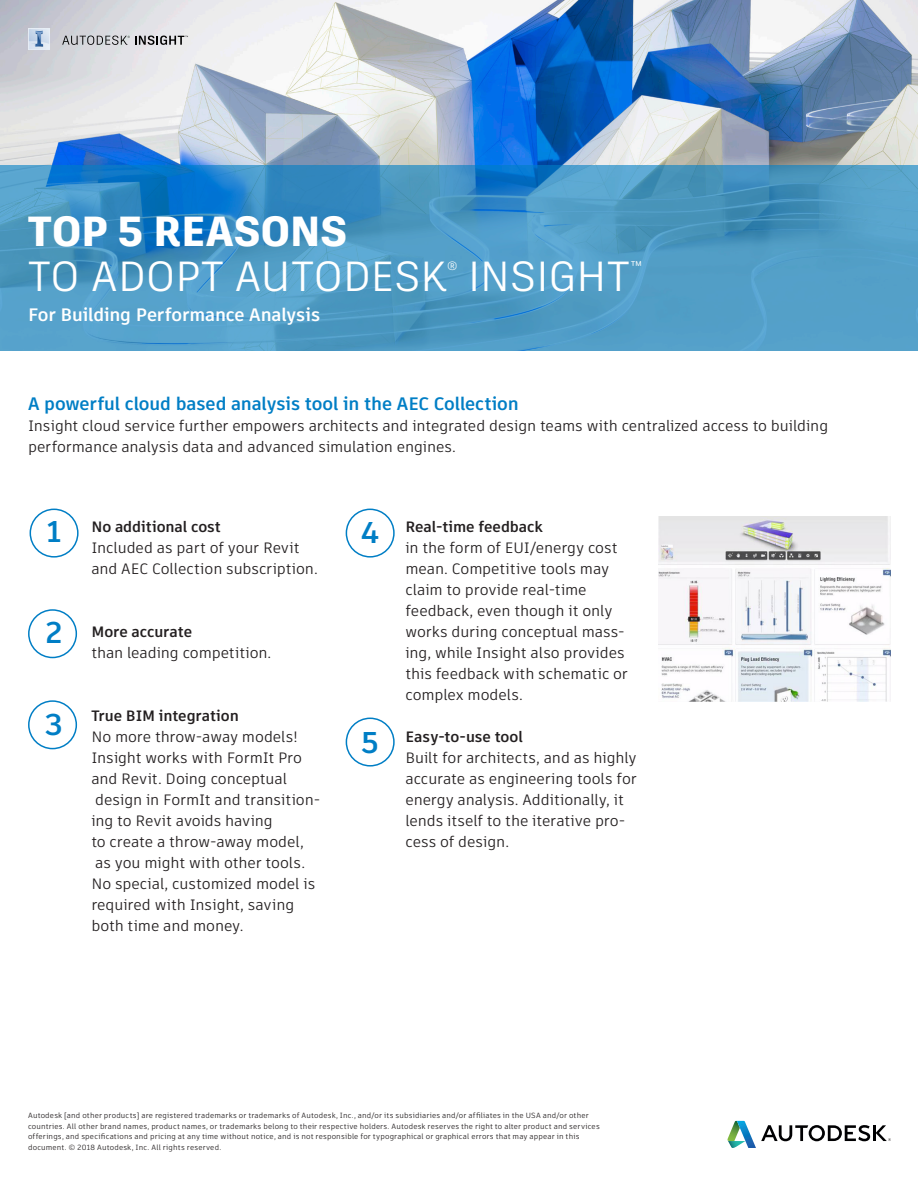
<style>
.page{position:relative;width:918px;height:1188px;background:#fff}
.page>*{position:absolute;margin:0;border:0;box-sizing:border-box;transform-origin:0 0}
.Headline{font:42px/45px "Artifakt Legend";letter-spacing:-.015em;color:#fff}
.Body_Text{font:700 30px "Artifakt Element";color:#007ec5}
.Courtesy_Statement_t{font:700 18px "Artifakt Element";letter-spacing:-.005em;color:#007ec5}
.Courtesy_Statement_t-2{font:700 18px "Artifakt Element";letter-spacing:-.01em;color:#fff}
.Body_Text-2{font:15px/21px "Artifakt Element";letter-spacing:-.01em;color:#231f20}
.Body_Text-3{font:700 15px "Artifakt Element";letter-spacing:-.005em;color:#231f20}
.Headline-2{font:12px "Artifakt Legend";color:#fff}
.Legal_Copy{font:7.5px/10.5px "Artifakt Element";letter-spacing:.02em;color:#231f20}
.s1{font-weight:900}
.s2{font-weight:700}
</style>
<div class="page">
<hr style="left:873px;top:1125px;width:3px;height:16px;background:#000002">
<svg style="left:876px;top:1125px;width:15px;height:16px"></svg>
<svg style="left:727px;top:1121px;width:143px;height:27px"></svg>
<img style="left:0;top:1px;width:918px;height:164px">
<img style="left:28px;top:28px;width:22px;height:22px">
<svg style="left:62px;top:36px;width:126px;height:9px"></svg>
<svg style="left:0;top:165px;width:918px;height:186px;fill:#519ec7"></svg>
<img style="left:659px;top:517px;width:232px;height:185px">
<div style="left:30px;top:509px;width:49px;height:49px;border:2px solid #007ec5;border-radius:50%"></div>
<div style="left:346px;top:509px;width:49px;height:49px;border:2px solid #007ec5;border-radius:50%"></div>
<div style="left:346px;top:718px;width:49px;height:49px;border:2px solid #007ec5;border-radius:50%"></div>
<div style="left:28px;top:609px;width:49px;height:49px;border:2px solid #007ec5;border-radius:50%"></div>
<div style="left:28px;top:700px;width:49px;height:49px;border:2px solid #007ec5;border-radius:50%"></div>
<p class="Headline" style="left:28px;top:209px;width:421px"><span class="s1">TOP 5 REASONS<br></span>TO ADOPT AUTODESK</p>
<p class="Headline-2" style="left:447px;top:258px;width:13px">®</p>
<p class="Headline" style="left:468px;top:254px;width:164px">INSIGHT</p>
<p class="Headline-2" style="left:630px;top:258px;width:13px">™</p>
<p class="Courtesy_Statement_t-2" style="left:28px;top:302px;width:294px">For Building Performance Analysis</p>
<p class="Courtesy_Statement_t" style="left:28px;top:391px;width:492px">A powerful cloud based analysis tool in the AEC Collection</p>
<p class="Body_Text-2" style="left:28px;top:416px;width:802px">Insight cloud service further empowers architects and integrated design teams with centralized access to building performance analysis data and advanced simulation engines.</p>
<p class="Body_Text" style="left:47px;top:510px;width:16px">1</p>
<p class="Body_Text-3" style="left:91px;top:516px;width:131px">No additional cost</p>
<p class="Body_Text-2" style="left:91px;top:537px;width:228px">Included as part of your Revit and AEC Collection subscription.</p>
<p class="Body_Text" style="left:46px;top:612px;width:17px">2</p>
<p class="Body_Text" style="left:45px;top:703px;width:19px">3</p>
<p class="Body_Text-2" style="left:91px;top:621px;width:182px"><span class="s2">More accurate<br></span>than leading competition.</p>
<p class="Body_Text-3" style="left:91px;top:705px;width:149px">True BIM integration</p>
<p class="Body_Text-2" style="left:91px;top:726px;width:230px">No more throw-away models!<br>Insight works with FormIt Pro and Revit. Doing conceptual design in FormIt and transition&shy;ing to Revit avoids having<br>to create a throw-away model, as you might with other tools.<br>No special, customized model is required with Insight, saving both time and money.</p>
<p class="Body_Text" style="left:361px;top:512px;width:19px">4</p>
<p class="Body_Text" style="left:362px;top:721px;width:19px">5</p>
<p class="Body_Text-2" style="left:405px;top:516px;width:224px"><span class="s2">Real-time feedback<br></span>in the form of EUI/energy cost mean. Competitive tools may claim to provide real-time feedback, even though it only works during conceptual mass&shy;ing, while Insight also provides this feedback with schematic or complex models.</p>
<p class="Body_Text-3" style="left:405px;top:726px;width:119px">Easy-to-use tool</p>
<p class="Body_Text-2" style="left:405px;top:747px;width:233px">Built for architects, and as highly accurate as engineering tools for energy analysis. Additionally, it lends itself to the iterative pro&shy;cess of design.</p>
<p class="Legal_Copy" style="left:28px;top:1110px;width:573px">Autodesk [and other products] are registered trademarks or trademarks of Autodesk, Inc., and/or its subsidiaries and/or affiliates in the USA and/or other countries. All other brand names, product names, or trademarks belong to their respective holders. Autodesk reserves the right to alter product and services offerings, and specifications and pricing at any time without notice, and is not responsible for typographical or graphical errors that may appear in this document. © 2018 Autodesk, Inc. All rights reserved.</p>
</div>
